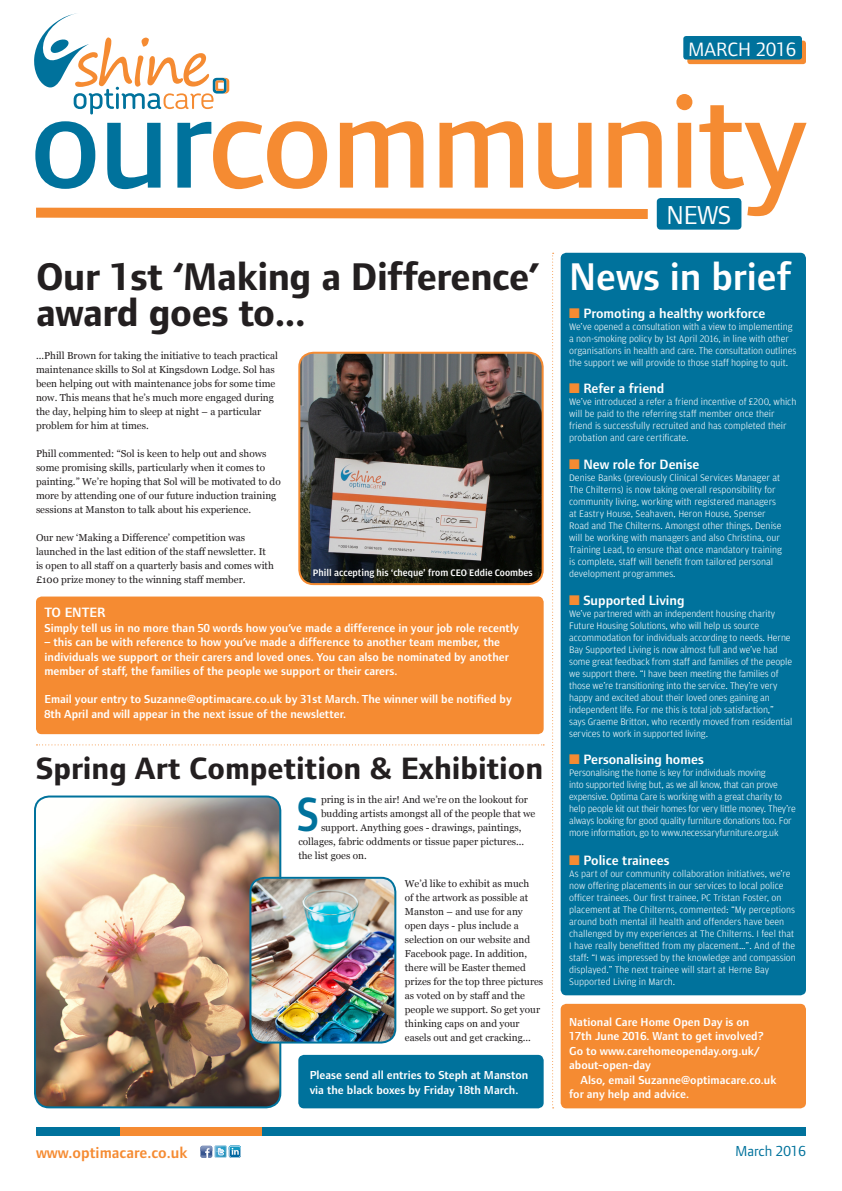
<style>
.page{position:relative;width:842px;height:1191px;background:#fff}
.page>*{position:absolute;margin:0;border:0;box-sizing:border-box;transform-origin:0 0}
.t1{font:500 137px "Foundry Form Sans";letter-spacing:-.015em;color:#f58b32}
.Drop_cap_para{font:600 49.9px "Foundry Form Sans";color:#00729c;scale:.83 1}
.Feature_heading{font:700 40px/36px "Foundry Form Sans";letter-spacing:-.01em;color:#231f20}
.t2{font:600 40px "Foundry Form Sans";color:#fff}
.Feature_heading-2{font:700 32px "Foundry Form Sans";color:#231f20}
.t3{font:26.9px "Foundry Form Sans";color:#fff}
.t4{font:20px "Foundry Form Sans";color:#fff}
.t5{font:600 16px "Foundry Form Sans";color:#f58b32}
.t6{font:15px "Foundry Form Sans";color:#00729c}
.t7{font:600 14px "Foundry Form Sans";color:#fff}
.t8{font:600 12px/14.4px "Foundry Form Sans";color:#fff}
.t9{font:300 10px/12px "Amplitude";letter-spacing:-.005em;color:#fff}
.Drop_cap_para-2{font:10px/14px "Georgia";color:#231f20}
.Pic_caption{font:500 10px "Amplitude";color:#fff}
.s1{color:#00729c}
.s2{color:#f58b32}
</style>
<div class="page">
<div style="left:687px;top:41px;width:119px;height:23px;background:#f58b32;border-radius:3px"></div>
<svg style="left:34px;top:13px;width:195px;height:101px"></svg>
<div style="left:683px;top:36px;width:119px;height:24px;background:#00729c;border-radius:3px"></div>
<div style="left:36px;top:1126px;width:770px;height:9px;background:#00729c"></div>
<div style="left:120px;top:1126px;width:142px;height:9px;background:#f58b32"></div>
<svg style="left:200px;top:1145px;width:41px;height:12px"></svg>
<div style="left:657px;top:198px;width:84px;height:32px;background:#00729c;border-radius:4px"></div>
<svg style="left:36px;top:203px;width:621px;height:21px"></svg>
<div style="left:561px;top:253px;width:245px;height:742px;background:#00729c;border-radius:6px"></div>
<div style="left:561px;top:1003px;width:245px;height:105px;background:#f58b32;border-radius:6px"></div>
<div style="left:298px;top:1054px;width:246px;height:54px;background:#00729c;border-radius:6px"></div>
<img style="left:35px;top:798px;width:245px;height:309px">
<div style="left:34px;top:795px;width:247px;height:313px;border:2px solid #00729c;border-radius:14px"></div>
<img style="left:250px;top:879px;width:145px;height:163px">
<div style="left:249px;top:877px;width:147px;height:166px;border:2px solid #00729c;border-radius:14px"></div>
<img style="left:299px;top:353px;width:244px;height:231px">
<div style="left:298px;top:352px;width:246px;height:233px;border:2px solid #f58b32;border-radius:14px"></div>
<svg style="left:36px;top:744px;width:508px;height:1px"></svg>
<svg style="left:552px;top:253px;width:2px;height:855px"></svg>
<div style="left:36px;top:596px;width:508px;height:138px;background:#f58b32;border-radius:6px"></div>
<p class="t4" style="left:689px;top:38px;width:109px">MARCH 2016</p>
<p class="t1" style="left:30px;top:65px;width:779px"><span class="s1">our</span>community</p>
<p class="t3" style="left:666px;top:200px;width:66px">NEWS</p>
<p class="Feature_heading" style="left:36px;top:259px;width:505px">Our 1st ‘Making a Difference’ award goes to...</p>
<p class="Drop_cap_para-2" style="left:36px;top:348px;width:243px">...Phill Brown for taking the initiative to teach practical maintenance skills to Sol at Kingsdown Lodge. Sol has been helping out with maintenance jobs for some time now. This means that he’s much more engaged during the day, helping him to sleep at night – a particular problem for him at times.</p>
<p class="Drop_cap_para-2" style="left:36px;top:446px;width:246px">Phill commented: “Sol is keen to help out and shows some promising skills, particularly when it comes to painting.” We’re hoping that Sol will be motivated to do more by attending one of our future induction training sessions at Manston to talk about his experience.</p>
<p class="Drop_cap_para-2" style="left:36px;top:530px;width:239px">Our new ‘Making a Difference’ competition was launched in the last edition of the staff newsletter. It is open to all staff on a quarterly basis and comes with £100 prize money to the winning staff member.</p>
<p class="Pic_caption" style="left:313px;top:566px;width:221px">Phill accepting his ‘cheque’ from CEO Eddie Coombes</p>
<p class="t7" style="left:45px;top:605px;width:63px">TO ENTER</p>
<p class="t8" style="left:45px;top:620px;width:476px">Simply tell us in no more than 50 words how you’ve made a difference in your job role recently</p>
<p class="t8" style="left:45px;top:635px;width:466px">– this can be with reference to how you’ve made a difference to another team member, the individuals we support or their carers and loved ones. You can also be nominated by another member of staff, the families of the people we support or their carers.</p>
<p class="t8" style="left:45px;top:692px;width:469px">Email your entry to Suzanne@optimacare.co.uk by 31st March. The winner will be notified by<br>8th April and will appear in the next issue of the newsletter.</p>
<p class="Feature_heading-2" style="left:36px;top:750px;width:509px">Spring Art Competition &amp; Exhibition</p>
<p class="Drop_cap_para" style="left:297px;top:786px;width:28px">S</p>
<p class="Drop_cap_para-2" style="left:321px;top:792px;width:208px">pring is in the air! And we’re on the lookout for</p>
<p class="Drop_cap_para-2" style="left:321px;top:806px;width:216px">budding artists amongst all of the people that we</p>
<p class="Drop_cap_para-2" style="left:321px;top:820px;width:202px">support. Anything goes - drawings, paintings,</p>
<p class="Drop_cap_para-2" style="left:298px;top:834px;width:227px">collages, fabric oddments or tissue paper pictures...</p>
<p class="Drop_cap_para-2" style="left:298px;top:848px;width:70px">the list goes on.</p>
<p class="Drop_cap_para-2" style="left:405px;top:876px;width:140px">We’d like to exhibit as much<br>of the artwork as possible at<br>Manston – and use for any open days - plus include a selection on our website and<br>Facebook page. In addition, there will be Easter themed prizes for the top three pictures as voted on by staff and the people we support. So get your thinking caps on and your easels out and get cracking...</p>
<p class="t8" style="left:310px;top:1067px;width:220px">Please send all entries to Steph at Manston via the black boxes by Friday 18th March.</p>
<p class="t2" style="left:569px;top:254px;width:224px">News in brief</p>
<p class="t7" style="left:569px;top:305px;width:198px"><span class="s2">■</span> Promoting a healthy workforce</p>
<p class="t9" style="left:569px;top:320px;width:229px">We’ve opened a consultation with a view to implementing a non-smoking policy by 1st April 2016, in line with other organisations in health and care. The consultation outlines the support we will provide to those staff hoping to quit.</p>
<p class="t7" style="left:569px;top:381px;width:97px"><span class="s2">■</span> Refer a friend</p>
<p class="t9" style="left:569px;top:396px;width:229px">We’ve introduced a refer a friend incentive of £200, which will be paid to the referring staff member once their friend is successfully recruited and has completed their probation and care certificate.</p>
<p class="t7" style="left:569px;top:456px;width:132px"><span class="s2">■</span> New role for Denise</p>
<p class="t9" style="left:569px;top:472px;width:214px">Denise Banks (previously Clinical Services Manager at The Chilterns) is now taking overall responsibility for community living, working with registered managers at Eastry House, Seahaven, Heron House, Spenser Road and The Chilterns. Amongst other things, Denise will be working with managers and also Christina, our Training Lead, to ensure that once mandatory training is complete, staff will benefit from tailored personal development programmes.</p>
<p class="t7" style="left:569px;top:592px;width:117px"><span class="s2">■</span> Supported Living</p>
<p class="t9" style="left:569px;top:607px;width:225px">We’ve partnered with an independent housing charity Future Housing Solutions, who will help us source accommodation for individuals according to needs. Herne Bay Supported Living is now almost full and we’ve had some great feedback from staff and families of the people we support there. “I have been meeting the families of those we’re transitioning into the service. They’re very happy and excited about their loved ones gaining an independent life. For me this is total job satisfaction,” says Graeme Britton, who recently moved from residential services to work in supported living.</p>
<p class="t7" style="left:569px;top:751px;width:136px"><span class="s2">■</span> Personalising homes</p>
<p class="t9" style="left:569px;top:767px;width:228px">Personalising the home is key for individuals moving<br>into supported living but, as we all know, that can prove expensive. Optima Care is working with a great charity to help people kit out their homes for very little money. They’re always looking for good quality furniture donations too. For more information, go to www.necessaryfurniture.org.uk</p>
<p class="t7" style="left:569px;top:852px;width:102px"><span class="s2">■</span> Police trainees</p>
<p class="t9" style="left:569px;top:868px;width:228px">As part of our community collaboration initiatives, we’re now offering placements in our services to local police officer trainees. Our first trainee, PC Tristan Foster, on placement at The Chilterns, commented: “My perceptions around both mental ill health and offenders have been challenged by my experiences at The Chilterns. I feel that I have really benefitted from my placement…”. And of the staff: “I was impressed by the knowledge and compassion displayed.” The next trainee will start at Herne Bay Supported Living in March.</p>
<p class="t8" style="left:569px;top:1014px;width:196px">National Care Home Open Day is on<br>17th June 2016. Want to get involved?</p>
<p class="t8" style="left:569px;top:1043px;width:192px">Go to www.carehomeopenday.org.uk/ about-open-day</p>
<p class="t8" style="left:569px;top:1072px;width:209px;text-indent:11px">Also, email Suzanne@optimacare.co.uk for any help and advice.</p>
<p class="t5" style="left:36px;top:1143px;width:153px">www.optimacare.co.uk</p>
<p class="t6" style="left:735px;top:1142px;width:72px">March 2016</p>
</div>
